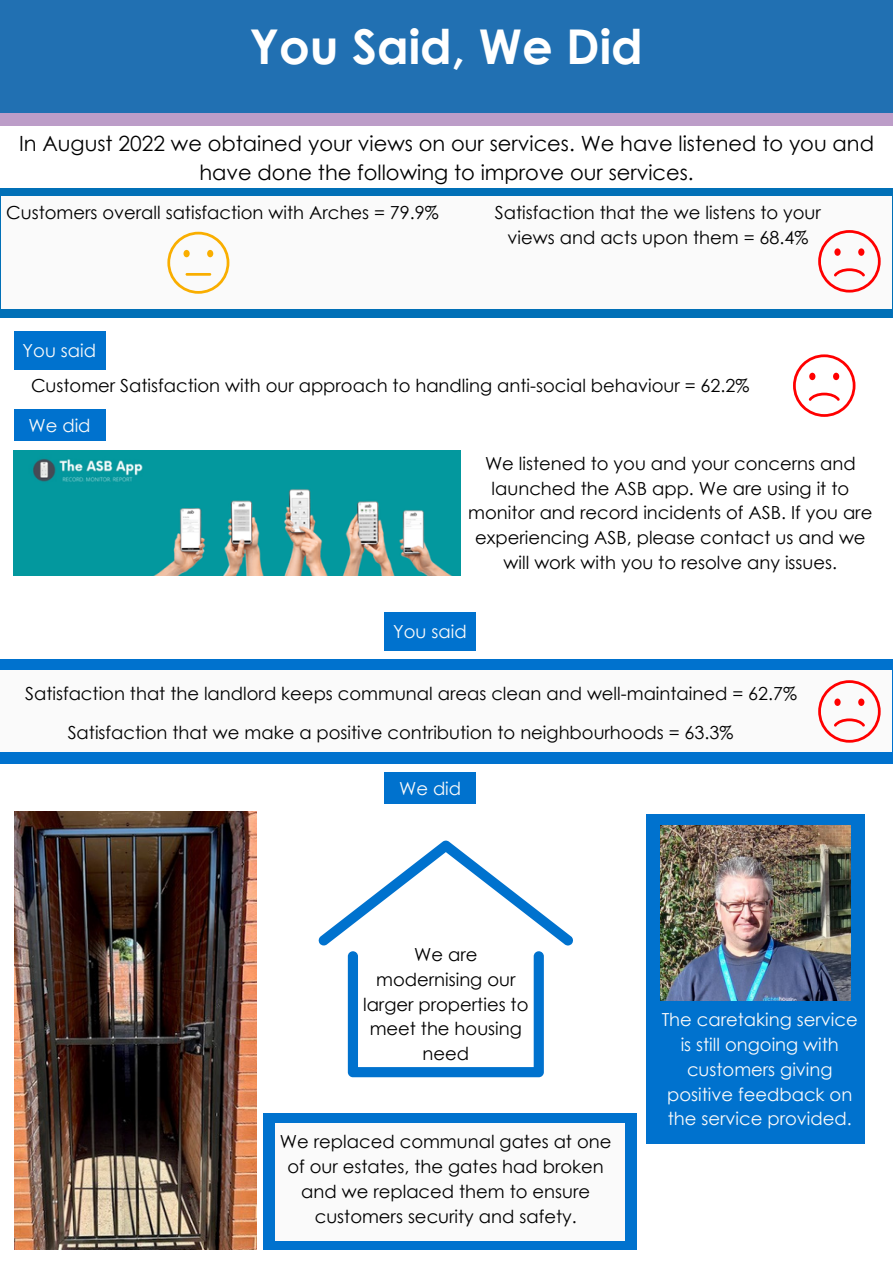
<style>
.page{position:relative;width:893px;height:1264px;background:#fff}
.page>*{position:absolute;margin:0;border:0;box-sizing:border-box;transform-origin:0 0}
.t1{font:700 48px "Century Gothic";color:#fff}
.t2{font:21px/29.2px "Century Gothic";color:#000;text-align:center}
.t3{font:18px/24.8px "Century Gothic";color:#000;text-align:center}
.t4{font:18px/24.8px "Century Gothic";color:#fafafa;text-align:center}
</style>
<div class="page">
<div style="left:0;top:0;width:892px;height:113px;background:#2170b2"></div>
<div style="left:0;top:113px;width:892px;height:13px;background:#bc9dc8"></div>
<div style="left:0;top:188px;width:892px;height:130px;background:#0170b7"></div>
<div style="left:1px;top:197px;width:890px;height:112px;background:#fafafa"></div>
<svg style="left:167px;top:232px;width:62px;height:61px"></svg>
<div style="left:646px;top:814px;width:218px;height:329px;background:#0072ce"></div>
<img style="left:660px;top:825px;width:190px;height:175px">
<img style="left:13px;top:450px;width:448px;height:125px">
<svg style="left:818px;top:230px;width:62px;height:62px"></svg>
<div style="left:0;top:659px;width:892px;height:104px;background:#0072ce"></div>
<div style="left:0;top:670px;width:891px;height:82px;background:#fafafa"></div>
<svg style="left:818px;top:680px;width:62px;height:62px"></svg>
<svg style="left:793px;top:354px;width:62px;height:63px"></svg>
<img style="left:15px;top:811px;width:241px;height:438px">
<div style="left:14px;top:331px;width:91px;height:38px;background:#0072ce"></div>
<div style="left:14px;top:410px;width:91px;height:31px;background:#0072ce"></div>
<div style="left:384px;top:612px;width:92px;height:38px;background:#0072ce"></div>
<div style="left:384px;top:772px;width:92px;height:31px;background:#0072ce"></div>
<svg style="left:318px;top:840px;width:255px;height:237px"></svg>
<div style="left:263px;top:1113px;width:374px;height:136px;background:#0072ce"></div>
<div style="left:275px;top:1122px;width:350px;height:118px;background:#fafafa"></div>
<p class="t1" style="left:249px;top:16px;width:395px">You Said, We Did</p>
<p class="t2" style="left:19px;top:128px;width:856px">In August 2022 we obtained your views on our services. We have listened to you and have done the following to improve our services.</p>
<p class="t3" style="left:495px;top:200px;width:327px">Satisfaction that the we listens to your views and acts upon them = 68.4%</p>
<p class="t3" style="left:6px;top:200px;width:434px">Customers overall satisfaction with Arches = 79.9%</p>
<p class="t4" style="left:23px;top:338px;width:75px">You said</p>
<p class="t3" style="left:31px;top:373px;width:719px">Customer Satisfaction with our approach to handling anti-social behaviour = 62.2%</p>
<p class="t4" style="left:28px;top:412px;width:64px">We did</p>
<p class="t3" style="left:468px;top:450px;width:405px">We listened to you and your concerns and launched the ASB app. We are using it to monitor and record incidents of ASB. If you are experiencing ASB, please contact us and we will work with you to resolve any issues.</p>
<p class="t4" style="left:393px;top:618px;width:75px">You said</p>
<p class="t3" style="left:25px;top:680px;width:773px">Satisfaction that the landlord keeps communal areas clean and well-maintained = 62.7%</p>
<p class="t3" style="left:68px;top:719px;width:667px">Satisfaction that we make a positive contribution to neighbourhoods = 63.3%</p>
<p class="t4" style="left:399px;top:775px;width:64px">We did</p>
<p class="t3" style="left:363px;top:941px;width:167px">We are modernising our larger properties to meet the housing need</p>
<p class="t3" style="left:280px;top:1128px;width:333px">We replaced communal gates at one of our estates, the gates had broken and we replaced them to ensure customers security and safety.</p>
<p class="t4" style="left:661px;top:1006px;width:198px">The caretaking service is still ongoing with customers giving positive feedback on the service provided.</p>
</div>
